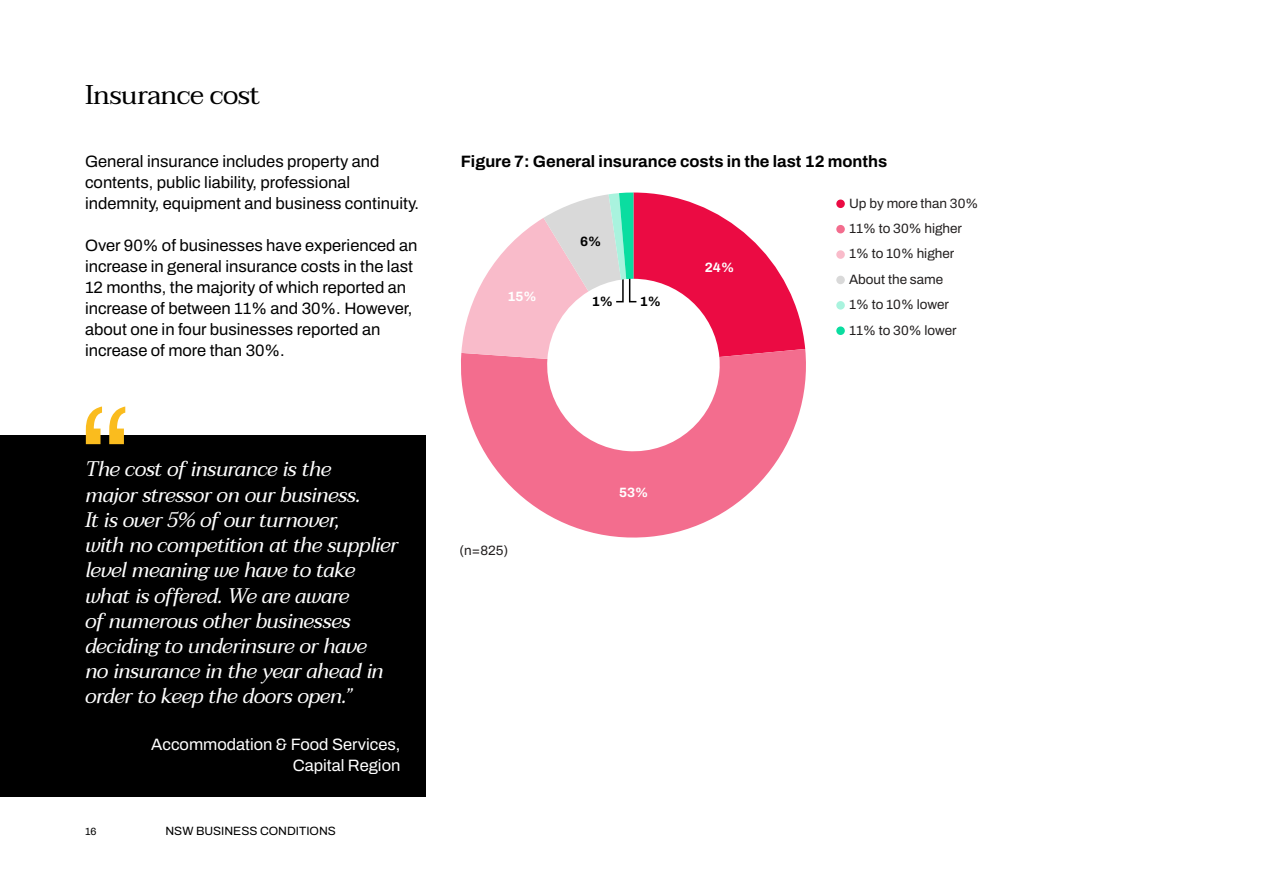
<style>
.page{position:relative;width:1263px;height:893px;background:#fff}
.page>*{position:absolute;margin:0;border:0;box-sizing:border-box;transform-origin:0 0}
.t1{font:150px "Archivo";color:#fabc1e}
.t2{font:27px "Taviraj";letter-spacing:-.02em;color:#000}
.t3{font:italic 21px/25.2px "Taviraj";letter-spacing:-.03em;color:#fff}
.t4{font:16.5px/21px "Archivo";color:#000}
.t5{font:700 16.5px "Archivo";color:#000}
.t6{font:16.5px/21px "Archivo";color:#fff;text-align:right}
.t7{font:13.5px/25.3px "Archivo";color:#221f1f}
.t8{font:700 13.5px "Archivo";color:#fff}
.t9{font:700 13.5px "Archivo";color:#000}
.t10{font:12px "Archivo";color:#000}
.t11{font:10.5px "Archivo";color:#000}
</style>
<div class="page">
<div style="left:0;top:435px;width:426px;height:361px;background:#000"></div>
<div style="left:836px;top:200px;width:9px;height:8px;background:#eb0b43;border-radius:50%"></div>
<div style="left:836px;top:225px;width:9px;height:8px;background:#f36d8e;border-radius:50%"></div>
<div style="left:836px;top:250px;width:9px;height:9px;background:#f9bbca;border-radius:50%"></div>
<div style="left:836px;top:276px;width:9px;height:8px;background:#d9d9d9;border-radius:50%"></div>
<div style="left:836px;top:301px;width:9px;height:9px;background:#a9f3de;border-radius:50%"></div>
<div style="left:836px;top:326px;width:9px;height:9px;background:#0adda0;border-radius:50%"></div>
<svg style="left:461px;top:349px;width:345px;height:189px;fill:#f36d8e"></svg>
<svg style="left:461px;top:193px;width:344px;height:166px"></svg>
<h2 class="t2" style="left:85px;top:73px;width:177px">Insurance cost</h2>
<p class="t4" style="left:85px;top:151px;width:296px">General insurance includes property and</p>
<p class="t5" style="left:461px;top:149px;width:428px">Figure 7: General insurance costs in the last 12 months</p>
<p class="t4" style="left:85px;top:172px;width:335px">contents, public liability, professional indemnity, equipment and business continuity.</p>
<p class="t4" style="left:85px;top:235px;width:334px">Over 90% of businesses have experienced an increase in general insurance costs in the last 12 months, the majority of which reported an increase of between 11% and 30%. However, about one in four businesses reported an increase of more than 30%.</p>
<p class="t7" style="left:849px;top:190px;width:131px">Up by more than 30%<br>11% to 30% higher<br>1% to 10% higher<br>About the same<br>1% to 10% lower<br>11% to 30% lower</p>
<p class="t9" style="left:580px;top:231px;width:23px">6%</p>
<p class="t8" style="left:705px;top:257px;width:31px">24%</p>
<p class="t8" style="left:507px;top:286px;width:31px">15%</p>
<p class="t9" style="left:592px;top:291px;width:23px">1%</p>
<p class="t9" style="left:640px;top:291px;width:23px">1%</p>
<h1 class="t1" style="left:76px;top:346px;width:61px">“</h1>
<p class="t3" style="left:85px;top:457px;width:314px">The cost of insurance is the<br>major stressor on our business.<br>It is over 5% of our turnover,<br>with no competition at the supplier level meaning we have to take what is offered. We are aware<br>of numerous other businesses deciding to underinsure or have<br>no insurance in the year ahead in order to keep the doors open.”</p>
<p class="t6" style="left:151px;top:734px;width:251px">Accommodation &amp; Food Services,<br>Capital Region</p>
<p class="t11" style="left:85px;top:824px;width:13px">16</p>
<p class="t10" style="left:165px;top:822px;width:172px">NSW BUSINESS CONDITIONS</p>
<p class="t7" style="left:459px;top:538px;width:50px">(n=825)</p>
<p class="t8" style="left:619px;top:482px;width:31px">53%</p>
</div>
